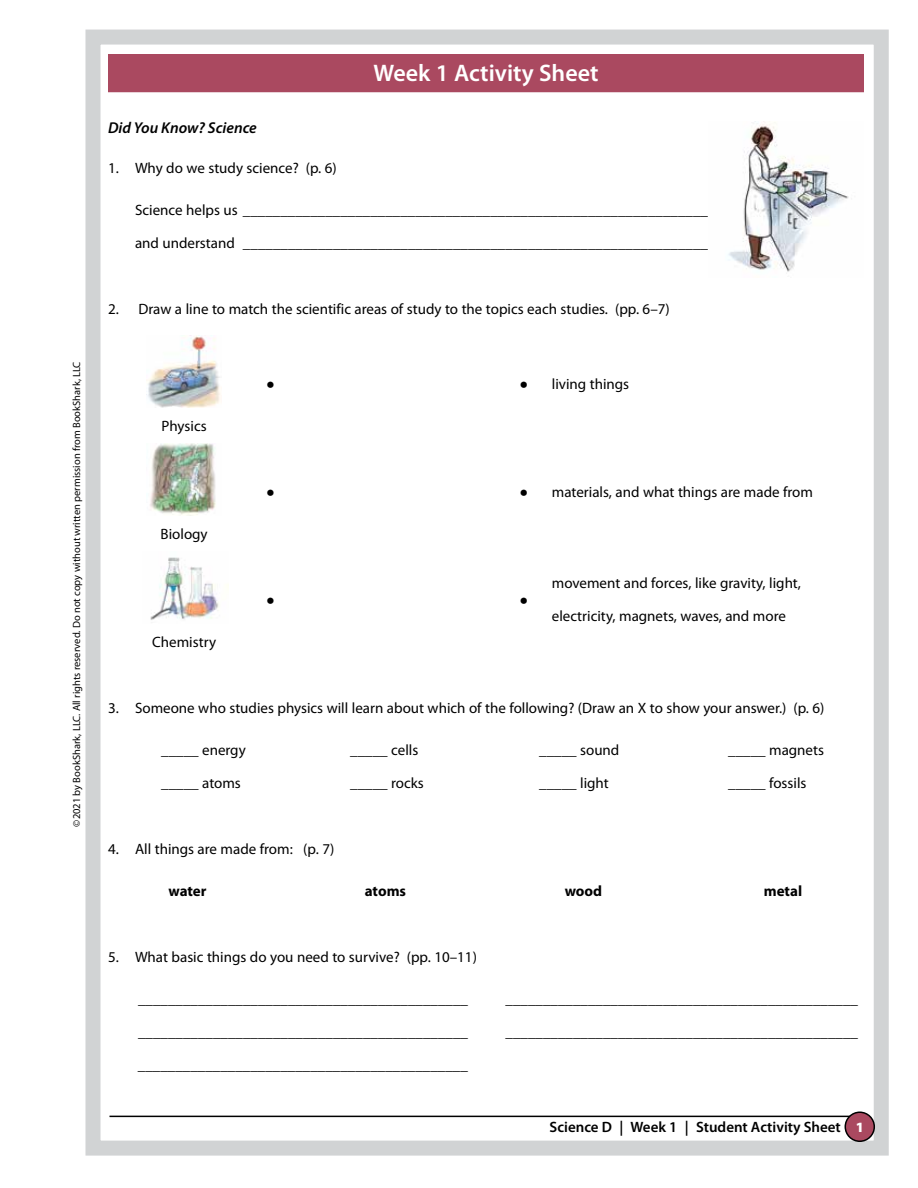
<style>
.page{position:relative;width:918px;height:1188px;background:#fff}
.page>*{position:absolute;margin:0;border:0;box-sizing:border-box;transform-origin:0 0}
.t1{font:600 24px "Myriad Pro";color:#fff}
.t2{font:700 24px "Myriad Pro";color:#000}
.t3{font:italic 600 15.75px "Myriad Pro";color:#000}
.t4{font:15px "Myriad Pro";color:#000}
.t5{font:600 15px "Myriad Pro";color:#000}
.t6{font:700 15px "Myriad Pro";color:#000}
.t7{font:10.5px "Myriad Pro";color:#000}
.s1{font-weight:700;font-size:24px}
.s2{font-weight:900;font-size:14.25px;color:#fff}
</style>
<div class="page">
<div style="left:109px;top:55px;width:754px;height:37px;background:#aa4960"></div>
<div style="left:108px;top:54px;width:756px;height:38px;border:2px solid #aa4960"></div>
<img style="left:147px;top:335px;width:74px;height:72px">
<img style="left:150px;top:443px;width:66px;height:72px">
<img style="left:150px;top:557px;width:79px;height:63px">
<img style="left:728px;top:122px;width:121px;height:150px">
<div style="left:86px;top:30px;width:803px;height:1126px;border:15px solid #d1d3d4"></div>
<hr style="left:110px;top:1116px;width:752px;height:1px;background:#000">
<div style="left:845px;top:1112px;width:29px;height:29px;background:#aa4960;border-radius:50%"></div>
<div style="left:845px;top:1112px;width:30px;height:30px;border:2px solid #000;border-radius:50%"></div>
<p class="t7" style="left:70px;top:827px;width:467px;rotate:-90deg">©2021 by BookShark, LLC. All rights reserved. Do not copy without written permission from BookShark, LLC</p>
<h1 class="t1" style="left:373px;top:58px;width:227px">Week 1 Activity Sheet</h1>
<p class="t3" style="left:108px;top:118px;width:150px">Did You Know? Science</p>
<p class="t4" style="left:108px;top:159px;width:230px">1. Why do we study science? (p. 6)</p>
<p class="t4" style="left:135px;top:201px;width:574px">Science helps us ______________________________________________________________</p>
<p class="t4" style="left:135px;top:234px;width:574px">and understand ______________________________________________________________</p>
<p class="t4" style="left:108px;top:300px;width:563px">2. Draw a line to match the scientific areas of study to the topics each studies. (pp. 6–7)</p>
<p class="t4" style="left:162px;top:417px;width:47px">Physics</p>
<p class="t4" style="left:161px;top:525px;width:49px">Biology</p>
<p class="t4" style="left:152px;top:633px;width:65px">Chemistry</p>
<h1 class="t2" style="left:266px;top:367px;width:10px">•</h1>
<p class="t4" style="left:520px;top:374px;width:111px"><span class="s1">•</span> living things</p>
<h1 class="t2" style="left:266px;top:475px;width:10px">•</h1>
<p class="t4" style="left:520px;top:482px;width:295px"><span class="s1">•</span> materials, and what things are made from</p>
<h1 class="t2" style="left:266px;top:583px;width:10px">•</h1>
<h1 class="t2" style="left:520px;top:583px;width:10px">•</h1>
<p class="t4" style="left:552px;top:574px;width:251px">movement and forces, like gravity, light,</p>
<p class="t4" style="left:552px;top:607px;width:236px">electricity, magnets, waves, and more</p>
<p class="t4" style="left:108px;top:699px;width:718px">3. Someone who studies physics will learn about which of the following? (Draw an X to show your answer.) (p. 6)</p>
<p class="t4" style="left:161px;top:741px;width:86px">_____ energy</p>
<p class="t4" style="left:350px;top:741px;width:70px">_____ cells</p>
<p class="t4" style="left:539px;top:741px;width:82px">_____ sound</p>
<p class="t4" style="left:728px;top:741px;width:97px">_____ magnets</p>
<p class="t4" style="left:161px;top:774px;width:81px">_____ atoms</p>
<p class="t4" style="left:350px;top:774px;width:75px">_____ rocks</p>
<p class="t4" style="left:539px;top:774px;width:71px">_____ light</p>
<p class="t4" style="left:728px;top:774px;width:80px">_____ fossils</p>
<p class="t4" style="left:108px;top:840px;width:228px">4. All things are made from: (p. 7)</p>
<p class="t6" style="left:168px;top:881px;width:40px">water</p>
<p class="t6" style="left:365px;top:881px;width:43px">atoms</p>
<p class="t6" style="left:565px;top:881px;width:39px">wood</p>
<p class="t6" style="left:764px;top:881px;width:40px">metal</p>
<p class="t4" style="left:108px;top:948px;width:370px">5. What basic things do you need to survive? (pp. 10–11)</p>
<p class="t4" style="left:138px;top:990px;width:331px">____________________________________________</p>
<p class="t4" style="left:506px;top:990px;width:354px">_______________________________________________</p>
<p class="t4" style="left:138px;top:1023px;width:331px">____________________________________________</p>
<p class="t4" style="left:506px;top:1023px;width:354px">_______________________________________________</p>
<p class="t4" style="left:138px;top:1056px;width:331px">____________________________________________</p>
<p class="t5" style="left:550px;top:1118px;width:316px">Science D | Week 1 | Student Activity Sheet <span class="s2">1</span></p>
</div>
